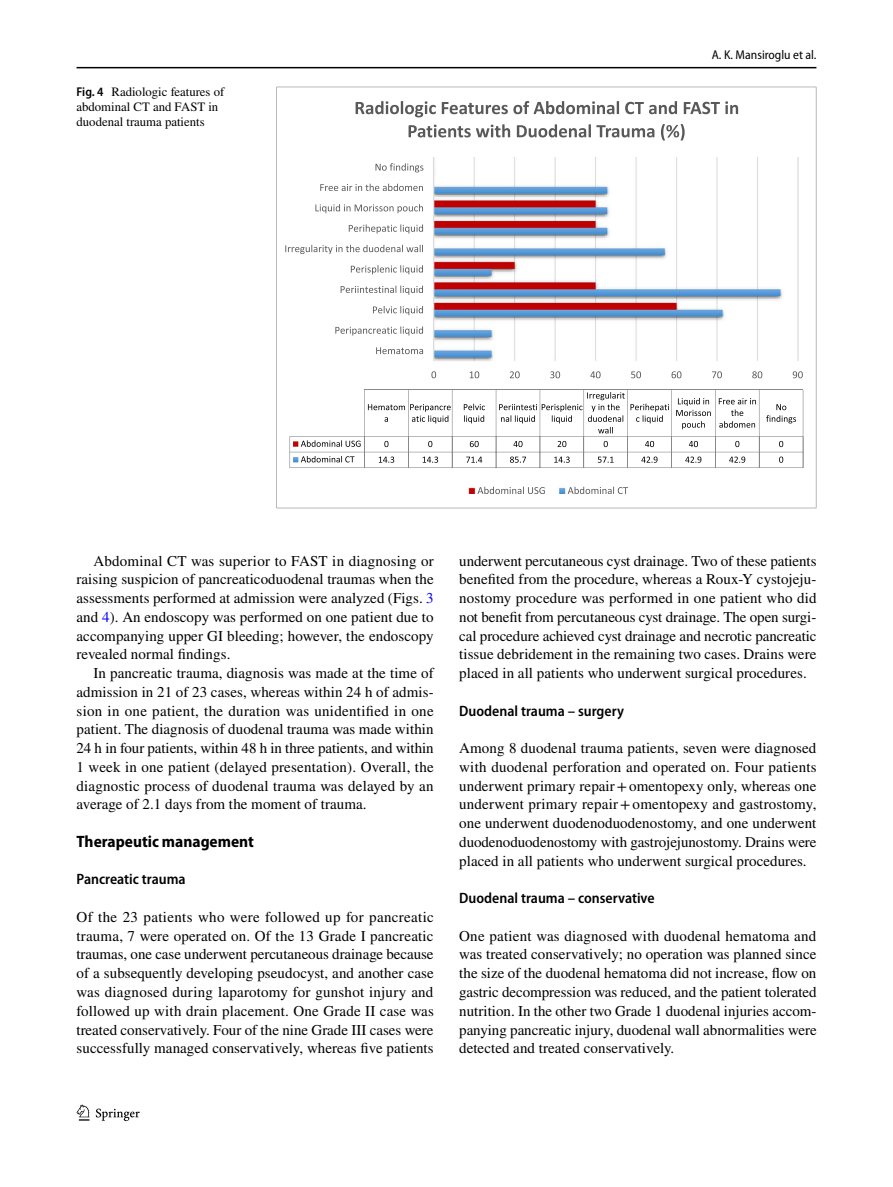
<style>
.page{position:relative;width:893px;height:1187px;background:#fff}
.page>*{position:absolute;margin:0;border:0;box-sizing:border-box;transform-origin:0 0}
.t1{font:700 semi-condensed 16.5px "Myriad Pro";color:#000}
.t2{font:15px/18.8px "STIX";letter-spacing:.005em;color:#000;text-align:justify}
.t3{font:600 semi-condensed 15px "Myriad Pro";color:#000}
.t4{font:12.75px/15px "STIX";color:#000}
.t5{font:semi-condensed 12.75px "Myriad Pro";color:#000}
.s1{font-family:"Myriad Pro";font-weight:600;font-stretch:semi-condensed}
.s2{color:#00f}
</style>
<div class="page">
<hr style="left:77px;top:67px;width:739px;height:1px;background:#000">
<svg style="left:77px;top:1104px;width:12px;height:16px"></svg>
<svg style="left:96px;top:1108px;width:44px;height:12px"></svg>
<svg style="left:276px;top:87px;width:540px;height:421px"></svg>
<p class="t4" style="left:77px;top:85px;width:149px"><span class="s1">Fig. 4</span> Radiologic features of abdominal CT and FAST in duodenal trauma patients</p>
<p class="t5" style="left:712px;top:48px;width:106px">A. K. Mansiroglu et al.</p>
<p class="t2" style="left:77px;top:552px;width:359px;text-indent:17px">Abdominal CT was superior to FAST in diagnosing or raising suspicion of pancreaticoduodenal traumas when the assessments performed at admission were analyzed (Figs. <span class="s2">3 </span>and <span class="s2">4</span>). An endoscopy was performed on one patient due to accompanying upper GI bleeding; however, the endoscopy revealed normal findings.</p>
<p class="t2" style="left:77px;top:664px;width:359px;text-indent:17px">In pancreatic trauma, diagnosis was made at the time of admission in 21 of 23 cases, whereas within 24 h of admis&shy;sion in one patient, the duration was unidentified in one patient. The diagnosis of duodenal trauma was made within 24 h in four patients, within 48 h in three patients, and within 1 week in one patient (delayed presentation). Overall, the diagnostic process of duodenal trauma was delayed by an average of 2.1 days from the moment of trauma.</p>
<p class="t1" style="left:77px;top:832px;width:179px">Therapeutic management</p>
<p class="t3" style="left:77px;top:871px;width:111px">Pancreatic trauma</p>
<p class="t2" style="left:77px;top:908px;width:359px">Of the 23 patients who were followed up for pancreatic trauma, 7 were operated on. Of the 13 Grade I pancreatic traumas, one case underwent percutaneous drainage because of a subsequently developing pseudocyst, and another case was diagnosed during laparotomy for gunshot injury and followed up with drain placement. One Grade II case was treated conservatively. Four of the nine Grade III cases were successfully managed conservatively, whereas five patients</p>
<p class="t2" style="left:459px;top:552px;width:359px">underwent percutaneous cyst drainage. Two of these patients benefited from the procedure, whereas a Roux-Y cystojeju&shy;nostomy procedure was performed in one patient who did not benefit from percutaneous cyst drainage. The open surgi&shy;cal procedure achieved cyst drainage and necrotic pancreatic tissue debridement in the remaining two cases. Drains were placed in all patients who underwent surgical procedures.</p>
<p class="t3" style="left:459px;top:702px;width:166px">Duodenal trauma – surgery</p>
<p class="t2" style="left:459px;top:739px;width:359px">Among 8 duodenal trauma patients, seven were diagnosed with duodenal perforation and operated on. Four patients underwent primary repair+omentopexy only, whereas one underwent primary repair+omentopexy and gastrostomy, one underwent duodenoduodenostomy, and one underwent duodenoduodenostomy with gastrojejunostomy. Drains were placed in all patients who underwent surgical procedures.</p>
<p class="t3" style="left:459px;top:889px;width:197px">Duodenal trauma – conservative</p>
<p class="t2" style="left:459px;top:927px;width:359px">One patient was diagnosed with duodenal hematoma and was treated conservatively; no operation was planned since the size of the duodenal hematoma did not increase, flow on gastric decompression was reduced, and the patient tolerated nutrition. In the other two Grade 1 duodenal injuries accom&shy;panying pancreatic injury, duodenal wall abnormalities were detected and treated conservatively.</p>
</div>
